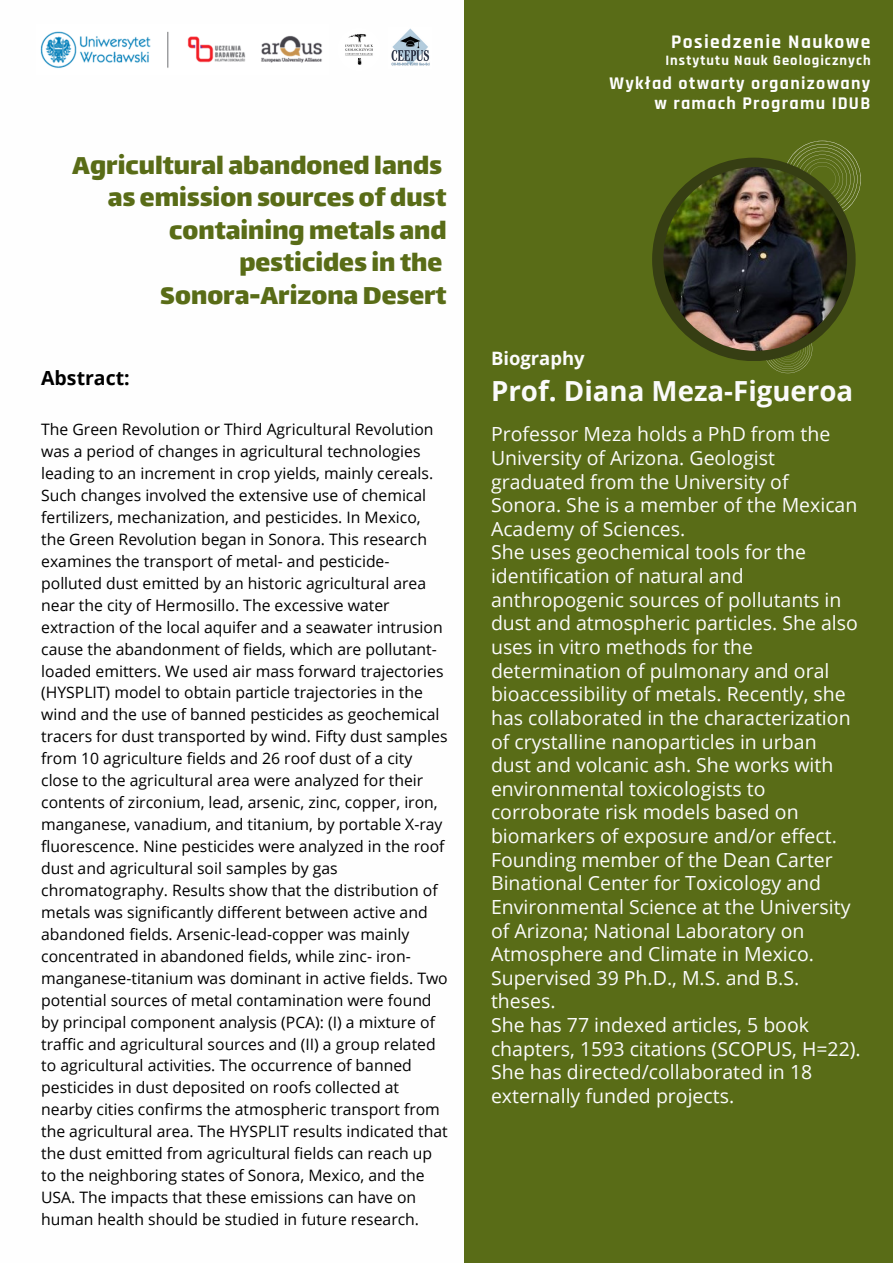
<style>
.page{position:relative;width:893px;height:1263px;background:#fff}
.page>*{position:absolute;margin:0;border:0;box-sizing:border-box;transform-origin:0 0}
.t1{font:30px/32.6px "Lalezar";color:#596c17;text-align:right}
.t2{font:700 27.67px "Open Sans";color:#fbfbfb}
.t3{font:19.5px/23.6px "Open Sans";color:#fbfbfb}
.t4{font:700 19.5px "Open Sans";color:#000}
.t5{font:700 19.42px "Rajdhani";letter-spacing:.07em;color:#fefefe}
.t6{font:700 18.45px "Open Sans";color:#fbfbfb}
.t7{font:700 18px/19.1px "Rajdhani";letter-spacing:.07em;color:#fefefe;text-align:right}
.t8{font:15.75px/21.9px "Open Sans";color:#000}
.t9{font:700 14.55px "Rajdhani";letter-spacing:.07em;color:#fefefe}
</style>
<div class="page">
<div style="left:464px;top:0;width:429px;height:1263px;background:#596c17"></div>
<svg style="left:764px;top:343px;width:48px;height:30px"></svg>
<svg style="left:784px;top:141px;width:77px;height:77px"></svg>
<div style="left:652px;top:158px;width:203px;height:203px;background:#363e13;border-radius:50%"></div>
<img style="left:663px;top:167px;width:184px;height:184px;border-radius:50%">
<img style="left:40px;top:31px;width:283px;height:37px">
<img style="left:337px;top:28px;width:44px;height:43px;border-radius:50%">
<img style="left:391px;top:28px;width:39px;height:38px">
<h2 class="t1" style="left:72px;top:147px;width:376px">Agricultural abandoned lands as emission sources of dust containing metals and pesticides in the<br>Sonora-ArizonaDesert</h2>
<h1 class="t4" style="left:41px;top:364px;width:90px">Abstract:</h1>
<h4 class="t8" style="left:41px;top:418px;width:408px">The Green Revolution or Third Agricultural Revolution was a period of changes in agricultural technologies leading to an increment in crop yields, mainly cereals.<br>Such changes involved the extensive use of chemical fertilizers, mechanization, and pesticides. In Mexico, the Green Revolution began in Sonora. This research examines the transport of metal- and pesticide&shy;polluted dust emitted by an historic agricultural area near the city of Hermosillo. The excessive water extraction of the local aquifer and a seawater intrusion cause the abandonment of fields, which are pollutant&shy;loaded emitters. We used air mass forward trajectories (HYSPLIT) model to obtain particle trajectories in the wind and the use of banned pesticides as geochemical tracers for dust transported by wind. Fifty dust samples from 10 agriculture fields and 26 roof dust of a city close to the agricultural area were analyzed for their contents of zirconium, lead, arsenic, zinc, copper, iron, manganese, vanadium, and titanium, by portable X-ray fluorescence. Nine pesticides were analyzed in the roof dust and agricultural soil samples by gas chromatography. Results show that the distribution of metals was significantly different between active and abandoned fields. Arsenic-lead-copper was mainly concentrated in abandoned fields, while zinc- iron&shy;manganese-titanium was dominant in active fields. Two potential sources of metal contamination were found by principal component analysis (PCA): (I) a mixture of traffic and agricultural sources and (II) a group related to agricultural activities. The occurrence of banned pesticides in dust deposited on roofs collected at nearby cities confirms the atmospheric transport from the agricultural area. The HYSPLIT results indicated that the dust emitted from agricultural fields can reach up to the neighboring states of Sonora, Mexico, and the USA. The impacts that these emissions can have on human health should be studied in future research.</h4>
<h3 class="t5" style="left:671px;top:30px;width:201px">Posiedzenie Naukowe</h3>
<h3 class="t9" style="left:665px;top:52px;width:207px">Instytutu Nauk Geologicznych</h3>
<p class="t7" style="left:609px;top:75px;width:262px">Wykład otwarty organizowany w ramach Programu IDUB</p>
<p class="t6" style="left:491px;top:345px;width:95px">Biography</p>
<p class="t2" style="left:491px;top:371px;width:364px">Prof. Diana Meza-Figueroa</p>
<p class="t3" style="left:491px;top:422px;width:371px">Professor Meza holds a PhD from the University of Arizona. Geologist graduated from the University of Sonora. She is a member of the Mexican Academy of Sciences.<br>She uses geochemical tools for the identification of natural and anthropogenic sources of pollutants in dust and atmospheric particles. She also uses in vitro methods for the determination of pulmonary and oral bioaccessibility of metals. Recently, she has collaborated in the characterization of crystalline nanoparticles in urban dust and volcanic ash. She works with environmental toxicologists to corroborate risk models based on biomarkers of exposure and/or effect.<br>Founding member of the Dean Carter Binational Center for Toxicology and Environmental Science at the University of Arizona; National Laboratory on Atmosphere and Climate in Mexico.<br>Supervised 39 Ph.D., M.S. and B.S. theses.<br>She has 77 indexed articles, 5 book chapters, 1593 citations (SCOPUS, H=22).<br>She has directed/collaborated in 18 externally funded projects.</p>
</div>
